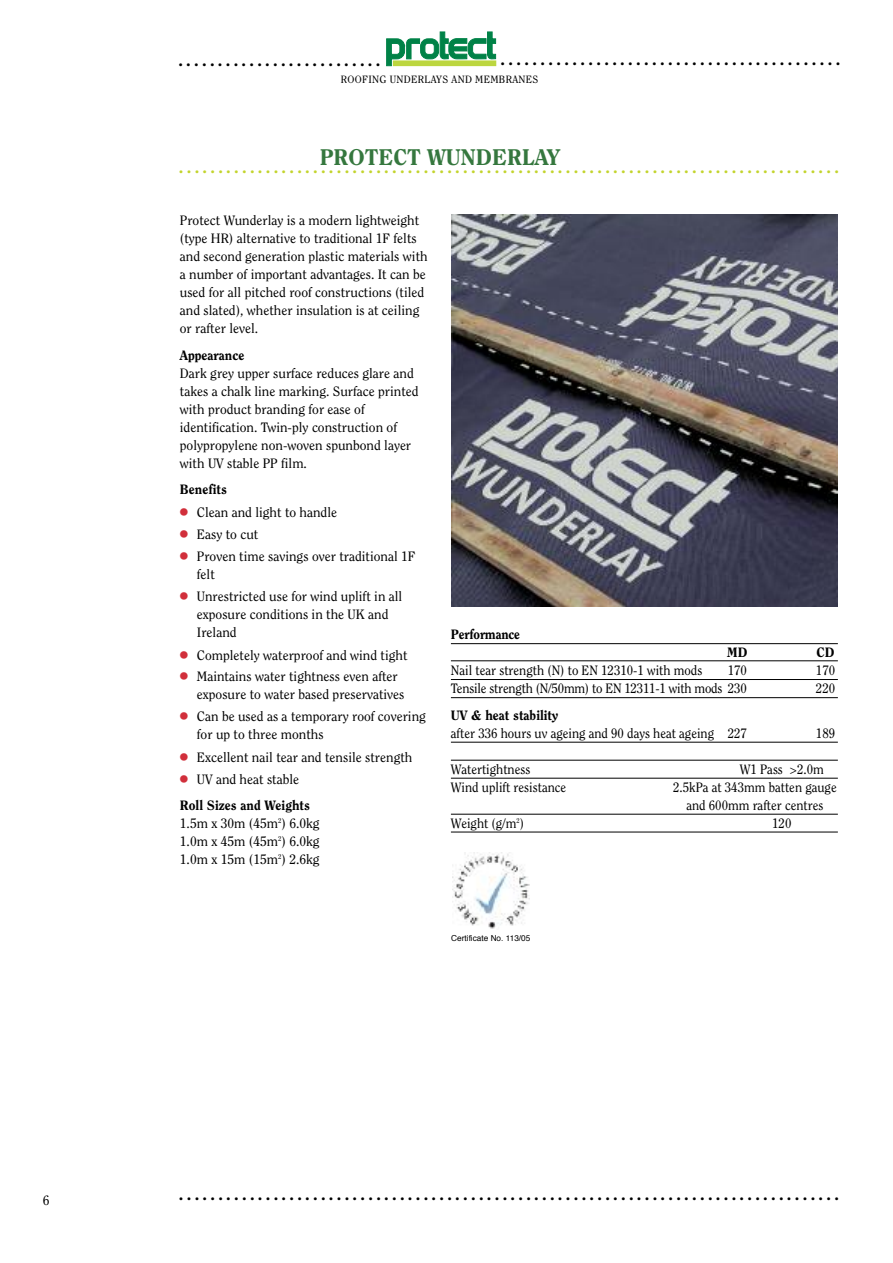
<style>
.page{position:relative;width:893px;height:1263px;background:#fff}
.page>*{position:absolute;margin:0;border:0;box-sizing:border-box;transform-origin:0 0}
.t1{font:800 22.5px "Clearface";color:#35773e}
.t2{font:700 21px "Clearface";color:#000}
.t3{font:700 21px "Clearface";color:#c3d42d}
.t4{font:13.5px/18px "Clearface";color:#000}
.t5{font:13.5px/18px "Clearface";color:#000;text-align:center;scale:.95 1}
.t6{font:800 13.5px/26.5px "Clearface";color:#000}
.t7{font:10.5px "Clearface";letter-spacing:.03em;color:#000}
.t8{font:8.25px "Helvetica";color:#000}
.s1{font-family:"Universal Newswith Comm Pi";font-size:15px;color:#d12f3b}
.s2{font-family:"Universal Newswith Comm Pi";font-weight:400;font-size:15px;color:#d12f3b}
.s3{font-weight:400}
</style>
<div class="page">
<svg style="left:387px;top:32px;width:109px;height:34px"></svg>
<img style="left:452px;top:852px;width:77px;height:77px">
<img style="left:451px;top:215px;width:387px;height:392px">
<hr style="left:451px;top:643px;width:387px;height:1px;background:#000">
<hr style="left:451px;top:660px;width:387px;height:1px;background:#000">
<hr style="left:451px;top:679px;width:387px;height:1px;background:#000">
<hr style="left:451px;top:697px;width:387px;height:1px;background:#000">
<hr style="left:451px;top:742px;width:387px;height:1px;background:#000">
<hr style="left:451px;top:760px;width:387px;height:1px;background:#000">
<hr style="left:451px;top:778px;width:387px;height:1px;background:#000">
<hr style="left:451px;top:814px;width:387px;height:1px;background:#000">
<hr style="left:451px;top:832px;width:387px;height:1px;background:#000">
<p class="t4" style="left:43px;top:1192px;width:8px">6</p>
<h2 class="t2" style="left:178px;top:50px;width:204px">..........................</h2>
<h2 class="t2" style="left:500px;top:49px;width:342px">...........................................</h2>
<p class="t7" style="left:341px;top:75px;width:199px">ROOFING UNDERLAYS AND MEMBRANES</p>
<h1 class="t1" style="left:320px;top:148px;width:242px">PROTECT WUNDERLAY</h1>
<h2 class="t3" style="left:179px;top:157px;width:662px">....................................................................................</h2>
<p class="t4" style="left:180px;top:212px;width:249px">Protect Wunderlay is a modern lightweight (type HR) alternative to traditional 1F felts and second generation plastic materials with a number of important advantages. It can be used for all pitched roof constructions (tiled and slated), whether insulation is at ceiling or rafter level.</p>
<p class="t6" style="left:180px;top:342px;width:66px">Appearance</p>
<p class="t4" style="left:180px;top:365px;width:240px">Dark grey upper surface reduces glare and takes a chalk line marking. Surface printed with product branding for ease of identification. Twin-ply construction of polypropylene non-woven spunbond layer with UV stable PP film.</p>
<p class="t6" style="left:180px;top:477px;width:49px">Benefits</p>
<p class="t4" style="left:180px;top:504px;width:159px"><span class="s1">●</span> Clean and light to handle</p>
<p class="t4" style="left:180px;top:526px;width:80px"><span class="s1">●</span> Easy to cut</p>
<p class="t4" style="left:197px;top:548px;width:220px;text-indent:-17px"><span class="s1">●</span> Proven time savings over traditional 1F felt</p>
<p class="t4" style="left:197px;top:588px;width:207px;text-indent:-17px"><span class="s1">●</span> Unrestricted use for wind uplift in all exposure conditions in the UK and<br>Ireland</p>
<p class="t4" style="left:180px;top:647px;width:229px"><span class="s1">●</span> Completely waterproof and wind tight</p>
<p class="t4" style="left:197px;top:668px;width:209px;text-indent:-17px"><span class="s1">●</span> Maintains water tightness even after exposure to water based preservatives</p>
<p class="t4" style="left:197px;top:708px;width:231px;text-indent:-17px"><span class="s1">●</span> Can be used as a temporary roof covering for up to three months</p>
<p class="t4" style="left:180px;top:749px;width:234px"><span class="s1">●</span> Excellent nail tear and tensile strength</p>
<p class="t6" style="left:180px;top:766px;width:132px"><span class="s2">●</span> <span class="s3">UV and heat stable<br></span>Roll Sizes and Weights</p>
<p class="t4" style="left:180px;top:815px;width:141px;text-align:justify">1.5m x 30m (45m<sup>2</sup>) 6.0kg 1.0m x 45m (45m<sup>2</sup>) 6.0kg 1.0m x 15m (15m<sup>2</sup>) 2.6kg</p>
<p class="t6" style="left:451px;top:622px;width:71px">Performance</p>
<p class="t6" style="left:727px;top:640px;width:22px">MD</p>
<p class="t6" style="left:816px;top:640px;width:19px">CD</p>
<p class="t5" style="left:451px;top:662px;width:266px">Nail tear strength (N) to EN 12310-1 with mods</p>
<p class="t5" style="left:728px;top:662px;width:22px">170</p>
<p class="t5" style="left:816px;top:662px;width:22px">170</p>
<p class="t5" style="left:451px;top:680px;width:313px">Tensile strength (N/50mm) to EN 12311-1 with mods 230</p>
<p class="t5" style="left:816px;top:680px;width:22px">220</p>
<p class="t6" style="left:451px;top:702px;width:109px">UV &amp; heat stability</p>
<p class="t5" style="left:451px;top:725px;width:313px">after 336 hours uv ageing and 90 days heat ageing 227</p>
<p class="t5" style="left:816px;top:725px;width:22px">189</p>
<p class="t5" style="left:451px;top:761px;width:85px">Watertightness</p>
<p class="t5" style="left:740px;top:761px;width:90px">W1 Pass &gt;2.0m</p>
<p class="t5" style="left:451px;top:779px;width:123px">Wind uplift resistance</p>
<p class="t5" style="left:673px;top:779px;width:174px">2.5kPa at 343mm batten gauge and 600mm rafter centres</p>
<p class="t5" style="left:451px;top:815px;width:78px">Weight (g/m<sup>2</sup>)</p>
<p class="t5" style="left:772px;top:815px;width:22px">120</p>
<p class="t8" style="left:451px;top:934px;width:81px">Certificate No. 113/05</p>
<h2 class="t2" style="left:179px;top:1184px;width:662px">....................................................................................</h2>
</div>
